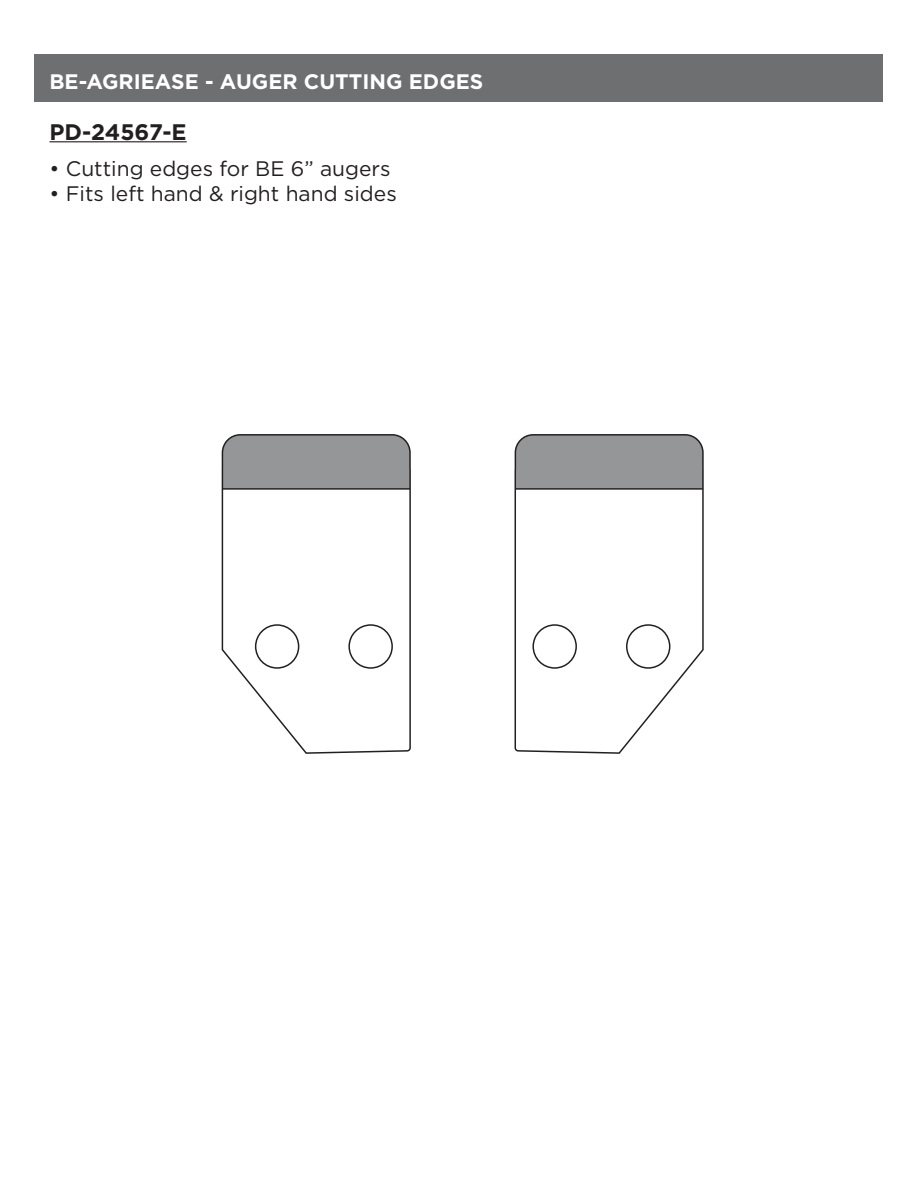
<style>
.page{position:relative;width:918px;height:1188px;background:#fff}
.page>*{position:absolute;margin:0;border:0;box-sizing:border-box;transform-origin:0 0}
.t1{font:700 22.5px "Gotham";color:#231f20}
.t2{font:21px "Gotham";color:#231f20}
.t3{font:700 21px "Gotham";color:#fff}
</style>
<div class="page">
<svg style="left:221px;top:434px;width:190px;height:320px"></svg>
<hr style="left:222px;top:488px;width:188px;height:2px;background:#231f20">
<div style="left:255px;top:624px;width:44px;height:45px;border:2px solid #231f20;border-radius:50%"></div>
<div style="left:348px;top:624px;width:45px;height:45px;border:2px solid #231f20;border-radius:50%"></div>
<svg style="left:514px;top:434px;width:190px;height:320px"></svg>
<hr style="left:515px;top:488px;width:188px;height:2px;background:#231f20">
<div style="left:626px;top:624px;width:44px;height:45px;border:2px solid #231f20;border-radius:50%"></div>
<div style="left:532px;top:624px;width:45px;height:45px;border:2px solid #231f20;border-radius:50%"></div>
<div style="left:34px;top:54px;width:850px;height:48px;background:#6d6f71"></div>
<hr style="left:50px;top:141px;width:137px;height:1px;background:#231f20">
<p class="t3" style="left:50px;top:67px;width:435px">BE-AGRIEASE - AUGER CUTTING EDGES</p>
<p class="t1" style="left:50px;top:117px;width:139px">PD-24567-E</p>
<p class="t2" style="left:50px;top:155px;width:343px">• Cutting edges for BE 6” augers</p>
<p class="t2" style="left:50px;top:180px;width:349px">• Fits left hand &amp; right hand sides</p>
</div>
